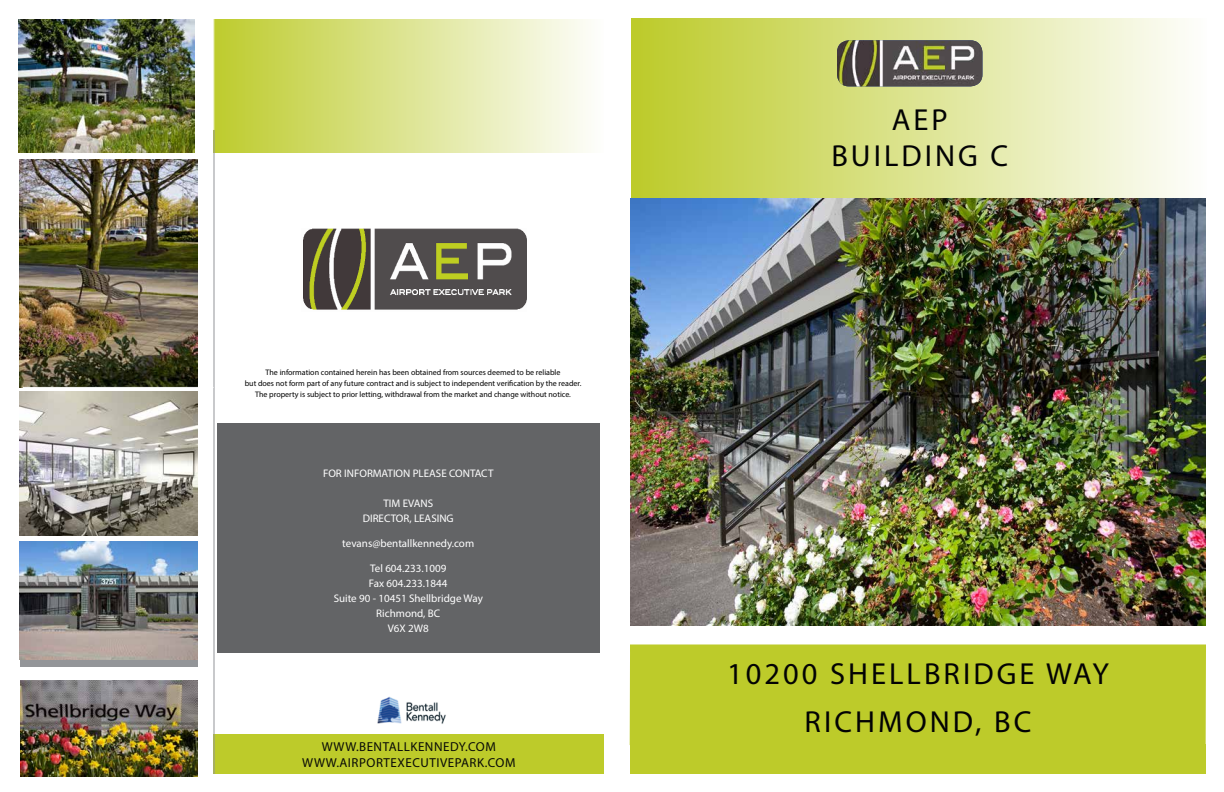
<style>
.page{position:relative;width:1224px;height:792px;background:#fff}
.page>*{position:absolute;margin:0;border:0;box-sizing:border-box;transform-origin:0 0}
.t1{font:30.5px/36.6px "Myriad Pro";letter-spacing:.1em;color:#030304;text-align:center}
.t2{font:13px "Myriad Pro";color:#080a07}
.t3{font:11px/15px "Myriad Pro";color:#fff;text-align:center}
.t4{font:8px/11px "Myriad Pro";color:#000;text-align:center}
</style>
<div class="page">
<img style="left:630px;top:198px;width:576px;height:427px">
<img style="left:19px;top:19px;width:176px;height:134px">
<div style="left:214px;top:19px;width:390px;height:134px;background:linear-gradient(to right,#bdcc2d,#fefefc)"></div>
<div style="left:631px;top:18px;width:576px;height:180px;background:linear-gradient(to right,#bcca29,#fefefc)"></div>
<div style="left:214px;top:734px;width:390px;height:40px;background:#bdcb2a"></div>
<img style="left:20px;top:160px;width:178px;height:227px">
<img style="left:20px;top:392px;width:177px;height:144px">
<hr style="left:214px;top:130px;width:1px;height:644px;background:#939598">
<hr style="left:214px;top:17px;width:1px;height:113px;background:#fff">
<div style="left:20px;top:541px;width:177px;height:126px;background:#939598"></div>
<img style="left:20px;top:541px;width:177px;height:119px">
<div style="left:217px;top:423px;width:382px;height:230px;background:#636466"></div>
<img style="left:303px;top:229px;width:223px;height:81px">
<div style="left:630px;top:652px;width:576px;height:92px;background:#bdcb2a"></div>
<div style="left:630px;top:744px;width:576px;height:30px;background:#bdcb2a"></div>
<img style="left:837px;top:40px;width:145px;height:46px">
<div style="left:630px;top:644px;width:576px;height:8px;background:#bdcb2a"></div>
<img style="left:21px;top:680px;width:177px;height:96px">
<img style="left:377px;top:696px;width:69px;height:28px">
<p class="t4" style="left:245px;top:367px;width:338px">The information contained herein has been obtained from sources deemed to be reliable<br>but does not form part of any future contract and is subject to independent verification by the reader.<br>The property is subject to prior letting, withdrawal from the market and change without notice.</p>
<h3 class="t3" style="left:323px;top:465px;width:172px">FOR INFORMATION PLEASE CONTACT</h3>
<h3 class="t3" style="left:363px;top:495px;width:92px">TIM EVANS<br>DIRECTOR, LEASING</h3>
<h3 class="t3" style="left:342px;top:535px;width:133px">tevans@bentallkennedy.com</h3>
<h3 class="t3" style="left:334px;top:560px;width:151px">Tel 604.233.1009<br>Fax 604.233.1844<br>Suite 90 - 10451 Shellbridge Way<br>Richmond, BC<br>V6X 2W8</h3>
<h2 class="t2" style="left:322px;top:739px;width:13px">www</h2>
<h2 class="t2" style="left:356px;top:739px;width:12px">.bentallkennedy</h2>
<h2 class="t2" style="left:465px;top:739px;width:13px">.com</h2>
<h2 class="t2" style="left:302px;top:754px;width:13px">www</h2>
<h2 class="t2" style="left:336px;top:754px;width:12px">.airportexecutivepark</h2>
<h2 class="t2" style="left:485px;top:754px;width:13px">.com</h2>
<h1 class="t1" style="left:831px;top:101px;width:178px">AEP<br>BUILDING C</h1>
<h1 class="t1" style="left:727px;top:649px;width:383px;line-height:48px">10200 SHELLBRIDGE WAY<br>RICHMOND, BC</h1>
</div>
